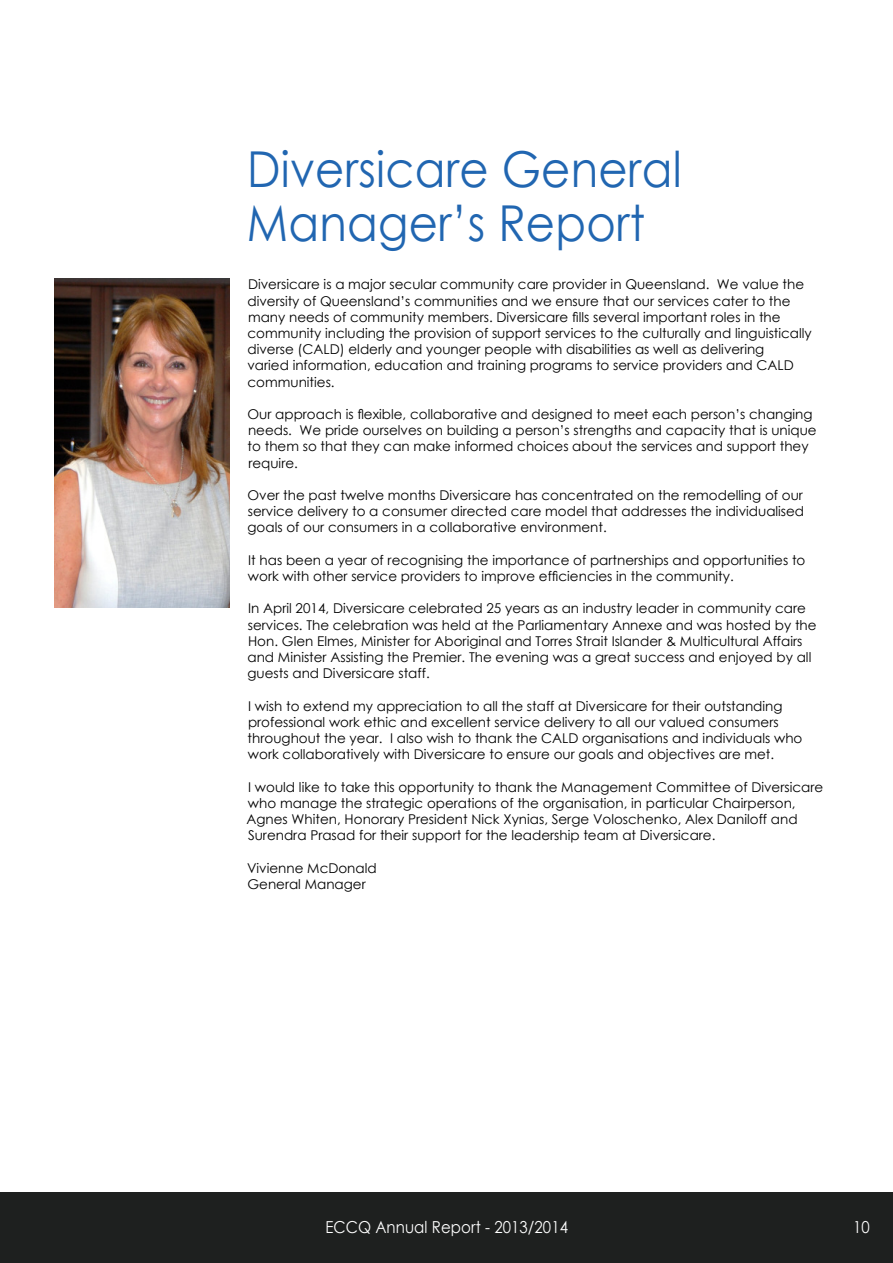
<style>
.page{position:relative;width:893px;height:1263px;background:#fff}
.page>*{position:absolute;margin:0;border:0;box-sizing:border-box;transform-origin:0 0}
.t1{font:49.5px/54px "Century Gothic";letter-spacing:.005em;color:#2166b1;scale:.91 1}
.t2{font:16.5px "Century Gothic";letter-spacing:.005em;color:#fff;scale:.91 1}
.t3{font:13.5px/16.2px "Century Gothic";color:#000}
</style>
<div class="page">
<div style="left:0;top:1192px;width:892px;height:71px;background:#1e201f"></div>
<img style="left:54px;top:279px;width:176px;height:328px">
<h1 class="t1" style="left:247px;top:146px;width:479px">Diversicare General<br>Manager’s Report</h1>
<p class="t3" style="left:247px;top:278px;width:566px">Diversicare is a major secular community care provider in Queensland. We value the diversity of Queensland’s communities and we ensure that our services cater to the many needs of community members. Diversicare fills several important roles in the community including the provision of support services to the culturally and linguistically diverse (CALD) elderly and younger people with disabilities as well as delivering<br>varied information, education and training programs to service providers and CALD communities.</p>
<p class="t3" style="left:247px;top:407px;width:570px">Our approach is flexible, collaborative and designed to meet each person’s changing needs. We pride ourselves on building a person’s strengths and capacity that is unique to them so that they can make informed choices about the services and support they require.</p>
<p class="t3" style="left:247px;top:488px;width:558px;text-align:justify">Over the past twelve months Diversicare has concentrated on the remodelling of our service delivery to a consumer directed care model that addresses the individualised goals of our consumers in a collaborative environment.</p>
<p class="t3" style="left:248px;top:553px;width:559px">It has been a year of recognising the importance of partnerships and opportunities to work with other service providers to improve efficiencies in the community.</p>
<p class="t3" style="left:247px;top:602px;width:570px">In April 2014, Diversicare celebrated 25 years as an industry leader in community care services. The celebration was held at the Parliamentary Annexe and was hosted by the Hon. Glen Elmes, Minister for Aboriginal and Torres Strait Islander &amp; Multicultural Affairs and Minister Assisting the Premier. The evening was a great success and enjoyed by all guests and Diversicare staff.</p>
<p class="t3" style="left:248px;top:699px;width:556px">I wish to extend my appreciation to all the staff at Diversicare for their outstanding professional work ethic and excellent service delivery to all our valued consumers throughout the year. I also wish to thank the CALD organisations and individuals who work collaboratively with Diversicare to ensure our goals and objectives are met.</p>
<p class="t3" style="left:246px;top:780px;width:578px">I would like to take this opportunity to thank the Management Committee of Diversicare who manage the strategic operations of the organisation, in particular Chairperson, Agnes Whiten, Honorary President Nick Xynias, Serge Voloschenko, Alex Daniloff and Surendra Prasad for their support for the leadership team at Diversicare.</p>
<p class="t3" style="left:247px;top:861px;width:131px">Vivienne McDonald<br>General Manager</p>
<p class="t2" style="left:325px;top:1221px;width:268px">ECCQ Annual Report - 2013/2014</p>
<p class="t2" style="left:853px;top:1221px;width:20px">10</p>
</div>
